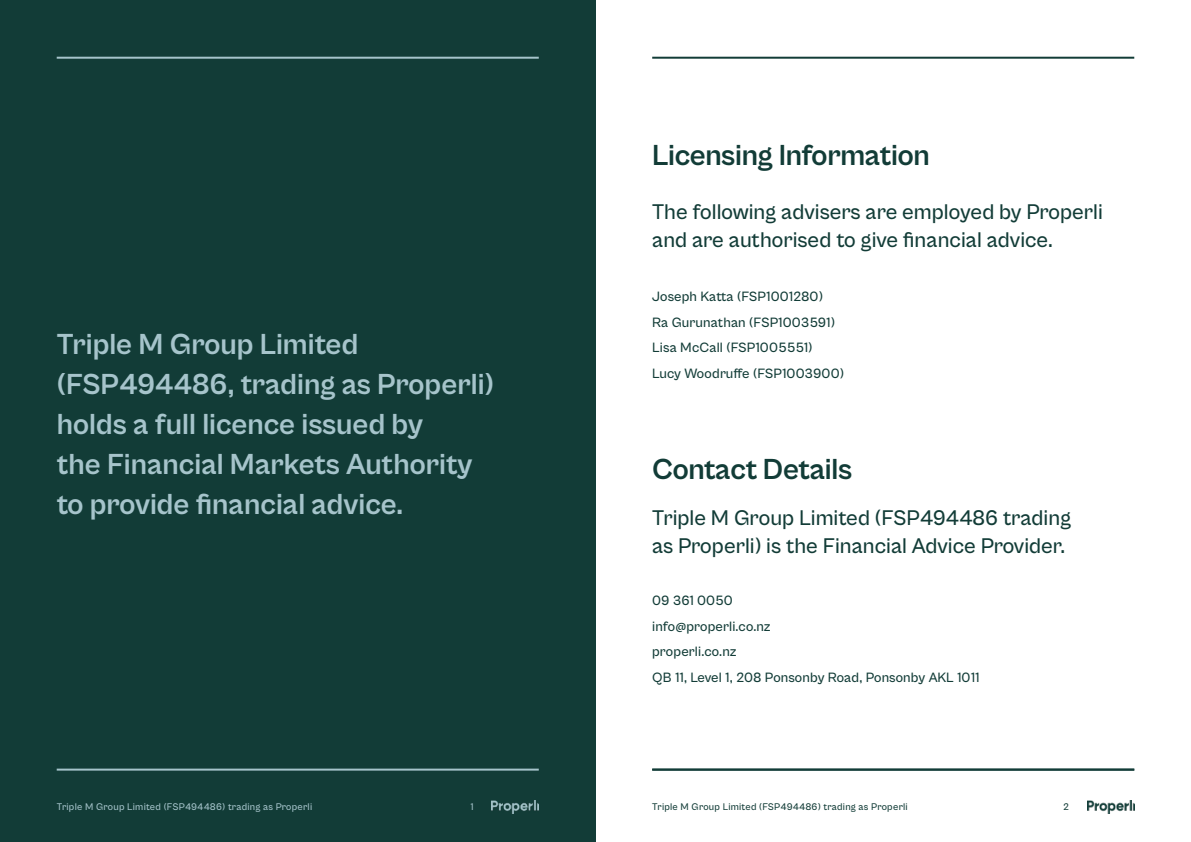
<style>
.page{position:relative;width:1191px;height:842px;background:#fff}
.page>*{position:absolute;margin:0;border:0;box-sizing:border-box;transform-origin:0 0}
.t1{font:700 30px/40px "Cabinet Grotesk";color:#a6c4cb}
.t2{font:700 30px "Cabinet Grotesk";letter-spacing:-.01em;color:#123c37}
.t3{font:500 22px/28px "Cabinet Grotesk";color:#123c37}
.t4{font:500 14px/25.7px "Cabinet Grotesk";letter-spacing:.005em;color:#123c37}
.t5{font:500 10px "Cabinet Grotesk";letter-spacing:.025em;color:#a6c4cb}
.t6{font:500 10px "Cabinet Grotesk";letter-spacing:.025em;color:#123c37}
</style>
<div class="page">
<div style="left:0;top:0;width:595px;height:842px;background:#123c37"></div>
<img style="left:1087px;top:801px;width:47px;height:12px">
<img style="left:491px;top:801px;width:48px;height:12px">
<hr style="left:57px;top:769px;width:482px;height:2px;background:#a6c4cb">
<hr style="left:57px;top:57px;width:482px;height:2px;background:#a6c4cb">
<hr style="left:652px;top:769px;width:482px;height:2px;background:#123c37">
<hr style="left:652px;top:57px;width:482px;height:2px;background:#123c37">
<h1 class="t1" style="left:57px;top:325px;width:439px">Triple M Group Limited (FSP494486, trading as Properli) holds a full licence issued by<br>the Financial Markets Authority to provide financial advice.</h1>
<h1 class="t2" style="left:652px;top:139px;width:279px">Licensing Information</h1>
<h2 class="t3" style="left:652px;top:198px;width:452px">The following advisers are employed by Properli and are authorised to give financial advice.</h2>
<p class="t4" style="left:652px;top:284px;width:193px">Joseph Katta (FSP1001280)<br>Ra Gurunathan (FSP1003591)<br>Lisa McCall (FSP1005551)<br>Lucy Woodruffe (FSP1003900)</p>
<h1 class="t2" style="left:652px;top:453px;width:201px">Contact Details</h1>
<h2 class="t3" style="left:652px;top:504px;width:420px">Triple M Group Limited (FSP494486 trading as Properli) is the Financial Advice Provider.</h2>
<p class="t4" style="left:652px;top:588px;width:329px">09 361 0050<br>info@properli.co.nz<br>properli.co.nz<br>QB 11, Level 1, 208 Ponsonby Road, Ponsonby AKL 1011</p>
<p class="t5" style="left:57px;top:801px;width:257px">Triple M Group Limited (FSP494486) trading as Properli</p>
<p class="t5" style="left:470px;top:801px;width:5px">1</p>
<p class="t6" style="left:652px;top:801px;width:257px">Triple M Group Limited (FSP494486) trading as Properli</p>
<p class="t6" style="left:1063px;top:801px;width:7px">2</p>
</div>
